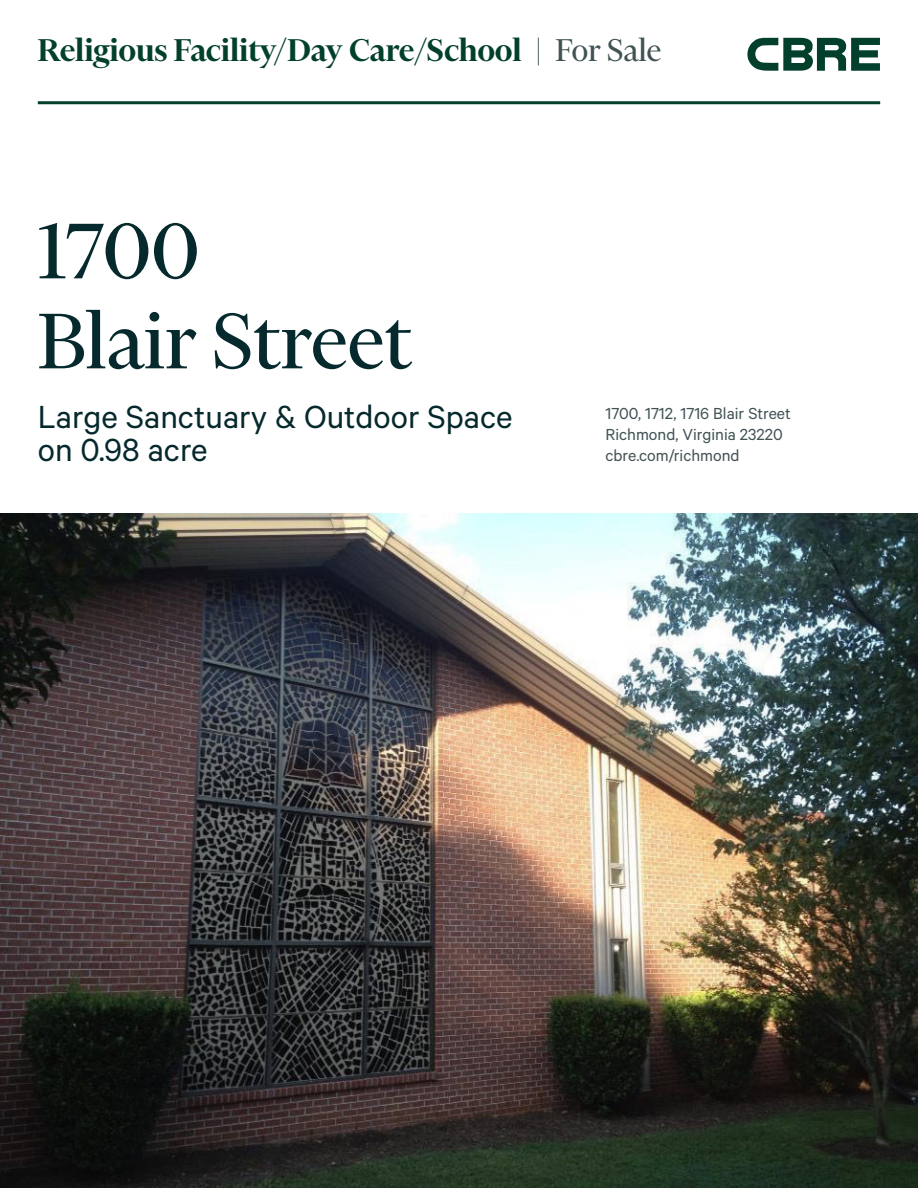
<style>
.page{position:relative;width:918px;height:1188px;background:#fff}
.page>*{position:absolute;margin:0;border:0;box-sizing:border-box;transform-origin:0 0}
.Heading_Large{font:90px/90px "Financier Display";color:#05292c}
.t1{font:600 36px "Financier Display";color:#023f2c}
.Subheading_Large{font:36px/33px "Calibre";color:#05292c}
.t2{font:18px/21px "Calibre";color:#415255}
.t3{font:18px "Calibre";color:#435254}
.s1{font-weight:400;color:#415255}
</style>
<div class="page">
<img style="left:0;top:513px;width:918px;height:675px">
<svg style="left:747px;top:38px;width:133px;height:33px"></svg>
<hr style="left:38px;top:101px;width:842px;height:3px;background:#023f2c">
<p class="t1" style="left:38px;top:26px;width:625px">Religious Facility/Day Care/School <span class="s1">| For Sale</span></p>
<p class="Heading_Large" style="left:38px;top:206px;width:375px">1700<br>Blair Street</p>
<p class="Subheading_Large" style="left:38px;top:399px;width:476px">Large Sanctuary &amp; Outdoor Space on 0.98 acre</p>
<p class="t2" style="left:606px;top:403px;width:187px">1700, 1712, 1716 Blair Street<br>Richmond, Virginia 23220</p>
<p class="t3" style="left:606px;top:445px;width:136px">cbre.com/richmond</p>
</div>
